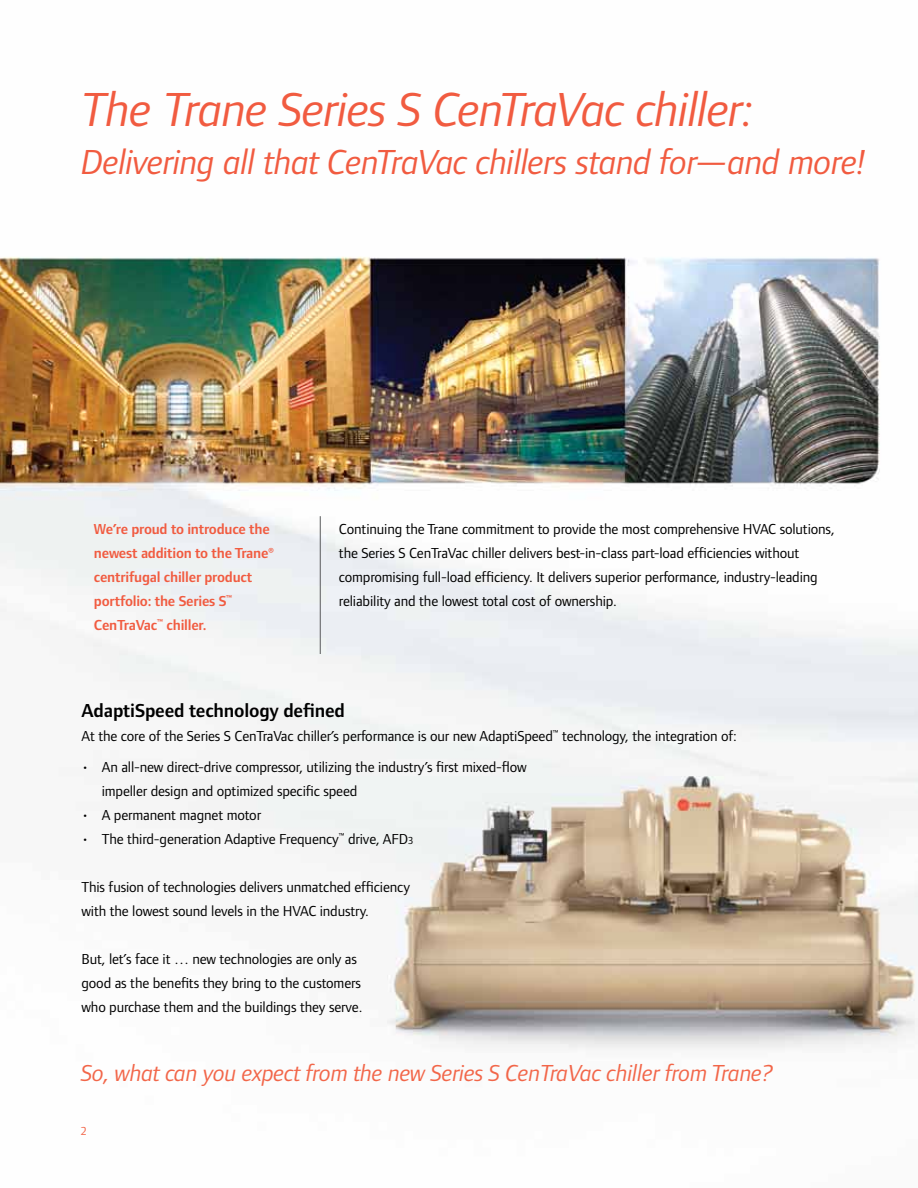
<style>
.page{position:relative;width:918px;height:1188px;background:#fff}
.page>*{position:absolute;margin:0;border:0;box-sizing:border-box;transform-origin:0 0}
.t1{font:italic 49.5px "Foundry Form Sans";letter-spacing:-.025em;color:#f15b40}
.t2{font:italic 36px "Foundry Form Sans";letter-spacing:-.02em;color:#f15b40}
.t3{font:italic 24px "Foundry Form Sans";letter-spacing:-.015em;color:#f26649}
.t4{font:600 19.5px "Foundry Form Sans";letter-spacing:-.01em;color:#000}
.t5{font:15px/24px "Foundry Form Sans";letter-spacing:-.01em;color:#000}
.t6{font:600 15px/24px "Foundry Form Sans";letter-spacing:-.015em;color:#f15b40}
.t7{font:12px "Foundry Form Sans";color:#f26649}
.s1{font-size:10.5px}
</style>
<div class="page">
<img style="left:0;top:257px;width:918px;height:793px">
<hr style="left:320px;top:516px;width:1px;height:138px;background:#58595b">
<h1 class="t1" style="left:81px;top:82px;width:675px">The Trane Series S CenTraVac chiller:</h1>
<h2 class="t2" style="left:81px;top:142px;width:786px">Delivering all that CenTraVac chillers stand for—and more!</h2>
<p class="t6" style="left:94px;top:517px;width:182px">We’re proud to introduce the newest addition to the Trane® centrifugal chiller product portfolio: the Series S<sup>™<br></sup>CenTraVac<sup>™</sup> chiller.</p>
<p class="t5" style="left:339px;top:517px;width:497px">Continuing the Trane commitment to provide the most comprehensive HVAC solutions, the Series S CenTraVac chiller delivers best-in-class part-load efficiencies without compromising full-load efficiency. It delivers superior performance, industry-leading reliability and the lowest total cost of ownership.</p>
<h3 class="t4" style="left:82px;top:700px;width:265px">AdaptiSpeed technology defined</h3>
<p class="t5" style="left:82px;top:724px;width:657px">At the core of the Series S CenTraVac chiller’s performance is our new AdaptiSpeed<sup>™</sup> technology, the integration of:</p>
<p class="t5" style="left:102px;top:755px;width:426px;text-indent:-20px">• An all-new direct-drive compressor, utilizing the industry’s first mixed-flow impeller design and optimized specific speed</p>
<p class="t5" style="left:82px;top:803px;width:181px">• A permanent magnet motor</p>
<p class="t5" style="left:82px;top:827px;width:333px">• The third-generation Adaptive Frequency<sup>™</sup> drive, AFD<span class="s1">3</span></p>
<p class="t5" style="left:82px;top:875px;width:330px">This fusion of technologies delivers unmatched efficiency with the lowest sound levels in the HVAC industry.</p>
<p class="t5" style="left:82px;top:947px;width:282px">But, let’s face it … new technologies are only as good as the benefits they bring to the customers who purchase them and the buildings they serve.</p>
<h3 class="t3" style="left:81px;top:1059px;width:694px">So, what can you expect from the new Series S CenTraVac chiller from Trane?</h3>
<p class="t7" style="left:81px;top:1124px;width:7px">2</p>
</div>
